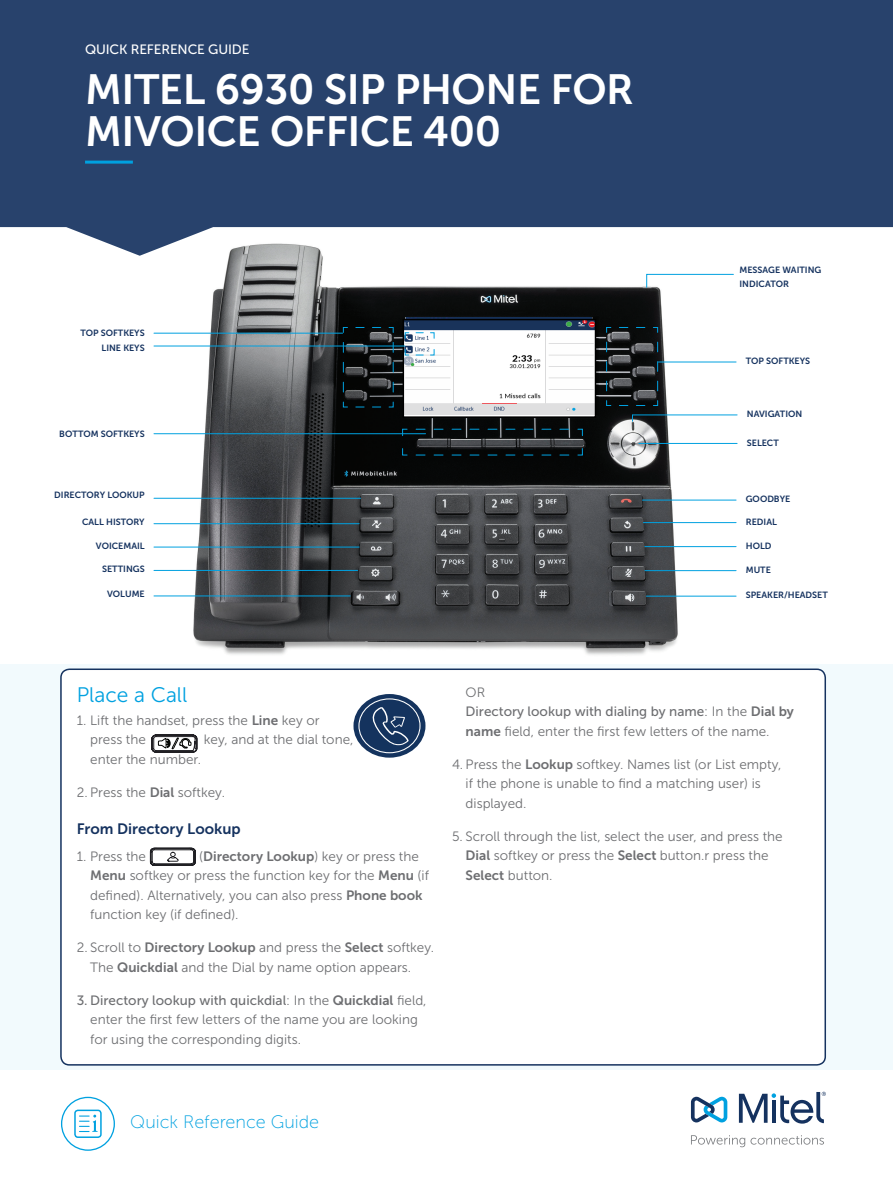
<style>
.page{position:relative;width:893px;height:1187px;background:#fff}
.page>*{position:absolute;margin:0;border:0;box-sizing:border-box;transform-origin:0 0}
.t1{font:42px/42px "Museo Sans 700";letter-spacing:-.01em;color:#fff}
.t2{font:21px "Museo Sans 300";color:#00a1e0}
.t3{font:18px "Museo Sans 100";color:#00a1e0}
.t4{font:15px "Museo Sans 700";color:#15325f}
.t5{font:13.5px/19.5px "Museo Sans 300";color:#6d6e71}
.t6{font:13.5px "Museo Sans 500";color:#6d6e71}
.t7{font:13.5px "Museo Sans 500";letter-spacing:-.01em;color:#fff}
.t8{font:9px/13.5px "Museo Sans 700";color:#15325f}
.s1{font-family:"Museo Sans 700"}
.s2{font-family:"Museo Sans 300"}
</style>
<div class="page">
<img style="left:153px;top:256px;width:585px;height:399px">
<img style="left:406px;top:317px;width:186px;height:2px">
<div style="left:592px;top:316px;width:7px;height:100px;background:#050605"></div>
<div style="left:0;top:664px;width:893px;height:405px;background:#f2fafd"></div>
<svg style="left:0;top:0;width:893px;height:256px;fill:#28426c"></svg>
<hr style="left:154px;top:498px;width:207px;height:1px;background:#00a1e0">
<hr style="left:154px;top:333px;width:189px;height:1px;background:#00a1e0">
<hr style="left:154px;top:433px;width:272px;height:1px;background:#00a1e0">
<hr style="left:642px;top:499px;width:94px;height:1px;background:#00a1e0">
<hr style="left:658px;top:361px;width:78px;height:1px;background:#00a1e0">
<hr style="left:643px;top:522px;width:93px;height:1px;background:#00a1e0">
<hr style="left:645px;top:546px;width:91px;height:1px;background:#00a1e0">
<hr style="left:645px;top:570px;width:91px;height:1px;background:#00a1e0">
<hr style="left:646px;top:595px;width:90px;height:1px;background:#00a1e0">
<hr style="left:154px;top:523px;width:205px;height:1px;background:#00a1e0">
<hr style="left:154px;top:546px;width:205px;height:1px;background:#00a1e0">
<hr style="left:154px;top:570px;width:204px;height:1px;background:#00a1e0">
<hr style="left:154px;top:595px;width:196px;height:1px;background:#00a1e0">
<svg style="left:691px;top:1135px;width:133px;height:12px"></svg>
<svg style="left:691px;top:1096px;width:36px;height:26px"></svg>
<svg style="left:739px;top:1091px;width:87px;height:32px"></svg>
<div style="left:61px;top:669px;width:764px;height:395px;background:#fff;border-radius:9px"></div>
<div style="left:60px;top:668px;width:766px;height:397px;border:2px solid #15325f;border-radius:9px"></div>
<svg style="left:152px;top:734px;width:45px;height:18px"></svg>
<svg style="left:150px;top:847px;width:46px;height:18px"></svg>
<svg style="left:353px;top:694px;width:72px;height:63px;fill:#14335e"></svg>
<div style="left:358px;top:698px;width:63px;height:55px;border:1px solid #fff;border-radius:50%"></div>
<svg style="left:371px;top:707px;width:38px;height:38px"></svg>
<svg style="left:343px;top:327px;width:51px;height:81px"></svg>
<svg style="left:596px;top:327px;width:62px;height:79px"></svg>
<svg style="left:402px;top:428px;width:181px;height:28px"></svg>
<hr style="left:632px;top:414px;width:105px;height:1px;background:#00a1e0">
<hr style="left:639px;top:443px;width:98px;height:1px;background:#00a1e0">
<hr style="left:85px;top:161px;width:48px;height:3px;background:#00a1e0">
<img style="left:406px;top:322px;width:187px;height:92px">
<div style="left:403px;top:319px;width:193px;height:99px;border:2px solid #000"></div>
<svg style="left:404px;top:332px;width:31px;height:24px"></svg>
<hr style="left:154px;top:345px;width:251px;height:1px;background:#00a1e0">
<svg style="left:646px;top:273px;width:88px;height:15px"></svg>
<svg style="left:61px;top:1096px;width:54px;height:54px"></svg>
<div style="left:74px;top:1109px;width:28px;height:28px;border:2px solid #00a1e0;border-radius:3px"></div>
<p class="t7" style="left:85px;top:42px;width:166px">QUICK REFERENCE GUIDE</p>
<h1 class="t1" style="left:85px;top:68px;width:550px">MITEL 6930 SIP PHONE FOR<br>MIVOICE OFFICE 400</h1>
<p class="t8" style="left:80px;top:326px;width:66px">TOP SOFTKEYS</p>
<p class="t8" style="left:101px;top:341px;width:45px">LINE KEYS</p>
<p class="t8" style="left:59px;top:427px;width:87px">BOTTOM SOFTKEYS</p>
<p class="t8" style="left:54px;top:488px;width:92px">DIRECTORY LOOKUP</p>
<p class="t8" style="left:82px;top:515px;width:64px">CALL HISTORY</p>
<p class="t8" style="left:96px;top:539px;width:50px">VOICEMAIL</p>
<p class="t8" style="left:102px;top:561px;width:44px">SETTINGS</p>
<p class="t8" style="left:107px;top:587px;width:39px">VOLUME</p>
<p class="t8" style="left:739px;top:263px;width:83px">MESSAGE WAITING<br>INDICATOR</p>
<p class="t8" style="left:746px;top:354px;width:66px">TOP SOFTKEYS</p>
<p class="t8" style="left:747px;top:407px;width:57px">NAVIGATION</p>
<p class="t8" style="left:747px;top:436px;width:34px">SELECT</p>
<p class="t8" style="left:746px;top:492px;width:46px">GOODBYE</p>
<p class="t8" style="left:746px;top:515px;width:33px">REDIAL</p>
<p class="t8" style="left:746px;top:539px;width:27px">HOLD</p>
<p class="t8" style="left:746px;top:563px;width:27px">MUTE</p>
<p class="t8" style="left:746px;top:588px;width:84px">SPEAKER/HEADSET</p>
<h2 class="t2" style="left:77px;top:683px;width:112px">Place a Call</h2>
<p class="t5" style="left:90px;top:710px;width:231px;text-indent:-14px">1. Lift the handset, press the <span class="s1">Line</span> key or press the</p>
<p class="t5" style="left:204px;top:730px;width:151px">key, and at the dial tone,</p>
<p class="t5" style="left:90px;top:749px;width:112px">enter the number.</p>
<p class="t5" style="left:77px;top:782px;width:150px">2. Press the <span class="s1">Dial</span> softkey.</p>
<p class="t4" style="left:77px;top:820px;width:165px">From Directory Lookup</p>
<p class="t5" style="left:77px;top:846px;width:71px">1. Press the</p>
<p class="t5" style="left:90px;top:846px;width:340px;text-indent:109px">(<span class="s1">Directory Lookup</span>) key or press the <span class="s1">Menu</span> softkey or press the function key for the <span class="s1">Menu</span> (if defined). Alternatively, you can also press <span class="s1">Phone book </span>function key (if defined).</p>
<p class="t5" style="left:90px;top:937px;width:345px;text-indent:-14px">2. Scroll to <span class="s1">Directory Lookup</span> and press the <span class="s1">Select</span> softkey.<br>The <span class="s1">Quickdial</span> and the Dial by name option appears.</p>
<p class="t6" style="left:77px;top:992px;width:351px">3. Directory lookup with quickdial<span class="s2">: In the</span> <span class="s1">Quickdial</span> <span class="s2">field,</span></p>
<p class="t5" style="left:90px;top:1009px;width:329px">enter the first few letters of the name you are looking for using the corresponding digits.</p>
<p class="t5" style="left:466px;top:682px;width:21px">OR</p>
<p class="t6" style="left:466px;top:704px;width:330px">Directory lookup with dialing by name<span class="s2">: In the</span> <span class="s1">Dial by</span></p>
<p class="t5" style="left:466px;top:721px;width:305px"><span class="s1">name</span> field, enter the first few letters of the name.</p>
<p class="t5" style="left:466px;top:754px;width:317px;text-indent:-14px">4. Press the <span class="s1">Lookup</span> softkey. Names list (or List empty, if the phone is unable to find a matching user) is displayed.</p>
<p class="t5" style="left:466px;top:826px;width:319px;text-indent:-14px">5. Scroll through the list, select the user, and press the<br><span class="s1">Dial</span> softkey or press the <span class="s1">Select</span> button.r press the<br><span class="s1">Select</span> button.</p>
<p class="t3" style="left:130px;top:1112px;width:190px">Quick Reference Guide</p>
</div>
